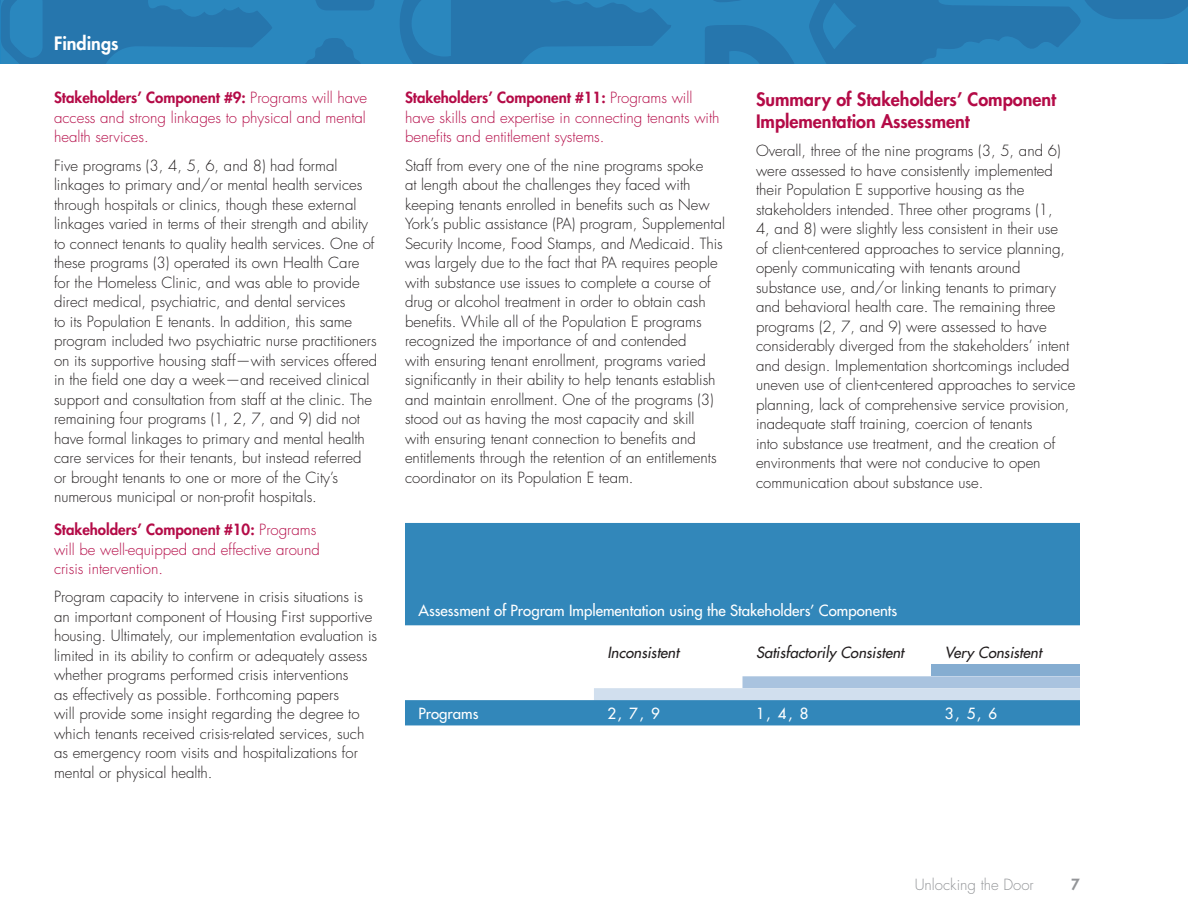
<style>
.page{position:relative;width:1188px;height:918px;background:#fff}
.page>*{position:absolute;margin:0;border:0;box-sizing:border-box;transform-origin:0 0}
.Head_1{font:800 18px/22.5px "Futura";color:#b40b47}
.t1{font:800 18px "Futura";color:#fff}
.Body{font:300 15px/19.5px "Futura";color:#231f20}
.Subhead_1{font:300 15px/19.5px "Futura";color:#b40b47}
.Body-2{font:15px "Futura";color:#fff}
.Body-3{font:italic 15px "Futura";color:#231f20}
.t2{font:300 15px "Futura";color:#939598}
.t3{font:800 15px "Futura";color:#939598}
.s1{font-weight:800}
</style>
<div class="page">
<div style="left:405px;top:523px;width:675px;height:202px;background:#3287ba"></div>
<svg style="left:405px;top:626px;width:675px;height:74px"></svg>
<div style="left:931px;top:664px;width:149px;height:12px;background:#85add1"></div>
<svg style="left:594px;top:676px;width:486px;height:24px"></svg>
<svg style="left:0;top:0;width:1188px;height:64px;background:#277db4"></svg>
<p class="t1" style="left:54px;top:31px;width:66px">Findings</p>
<p class="Subhead_1" style="left:54px;top:89px;width:315px;text-align:justify"><span class="s1">Stakeholders’ Component #9:</span> Programs will have access and strong linkages to physical and mental health services.</p>
<p class="Body" style="left:54px;top:156px;width:325px">Five programs (3, 4, 5, 6, and 8) had formal linkages to primary and/or mental health services through hospitals or clinics, though these external linkages varied in terms of their strength and ability to connect tenants to quality health services. One of these programs (3) operated its own Health Care for the Homeless Clinic, and was able to provide direct medical, psychiatric, and dental services<br>to its Population E tenants. In addition, this same program included two psychiatric nurse practitioners on its supportive housing staff—with services offered in the field one day a week—and received clinical support and consultation from staff at the clinic. The remaining four programs (1, 2, 7, and 9) did not have formal linkages to primary and mental health care services for their tenants, but instead referred or brought tenants to one or more of the City’s numerous municipal or non-profit hospitals.</p>
<p class="Subhead_1" style="left:54px;top:520px;width:267px"><span class="s1">Stakeholders’ Component #10:</span> Programs will be well-equipped and effective around crisis intervention.</p>
<p class="Body" style="left:54px;top:587px;width:325px">Program capacity to intervene in crisis situations is an important component of Housing First supportive housing. Ultimately, our implementation evaluation is limited in its ability to confirm or adequately assess whether programs performed crisis interventions<br>as effectively as possible. Forthcoming papers<br>will provide some insight regarding the degree to which tenants received crisis-related services, such as emergency room visits and hospitalizations for mental or physical health.</p>
<p class="Subhead_1" style="left:405px;top:89px;width:316px"><span class="s1">Stakeholders’ Component #11:</span> Programs will have skills and expertise in connecting tenants with benefits and entitlement systems.</p>
<p class="Body" style="left:405px;top:156px;width:322px">Staff from every one of the nine programs spoke<br>at length about the challenges they faced with keeping tenants enrolled in benefits such as New York’s public assistance (PA) program, Supplemental Security Income, Food Stamps, and Medicaid. This was largely due to the fact that PA requires people with substance use issues to complete a course of drug or alcohol treatment in order to obtain cash benefits. While all of the Population E programs recognized the importance of and contended<br>with ensuring tenant enrollment, programs varied significantly in their ability to help tenants establish and maintain enrollment. One of the programs (3) stood out as having the most capacity and skill<br>with ensuring tenant connection to benefits and entitlements through the retention of an entitlements coordinator on its Population E team.</p>
<p class="Head_1" style="left:756px;top:88px;width:302px">Summary of Stakeholders’ Component<br>Implementation Assessment</p>
<p class="Body" style="left:756px;top:142px;width:321px">Overall, three of the nine programs (3, 5, and 6) were assessed to have consistently implemented their Population E supportive housing as the stakeholders intended. Three other programs (1,<br>4, and 8) were slightly less consistent in their use<br>of client-centered approaches to service planning, openly communicating with tenants around substance use, and/or linking tenants to primary and behavioral health care. The remaining three programs (2, 7, and 9) were assessed to have considerably diverged from the stakeholders’ intent and design. Implementation shortcomings included uneven use of client-centered approaches to service planning, lack of comprehensive service provision, inadequate staff training, coercion of tenants<br>into substance use treatment, and the creation of environments that were not conducive to open communication about substance use.</p>
<p class="Body-2" style="left:418px;top:601px;width:480px">Assessment of Program Implementation using the Stakeholders’ Components</p>
<p class="Body-3" style="left:607px;top:642px;width:73px">Inconsistent</p>
<p class="Body-3" style="left:756px;top:642px;width:149px">Satisfactorily Consistent</p>
<p class="Body-3" style="left:945px;top:642px;width:98px">Very Consistent</p>
<p class="Body-2" style="left:418px;top:703px;width:61px">Programs</p>
<p class="Body-2" style="left:607px;top:703px;width:54px">2, 7, 9</p>
<p class="Body-2" style="left:756px;top:703px;width:54px">1, 4, 8</p>
<p class="Body-2" style="left:945px;top:703px;width:54px">3, 5, 6</p>
<p class="t2" style="left:915px;top:876px;width:121px">Unlocking the Door</p>
<p class="t3" style="left:1071px;top:875px;width:10px">7</p>
</div>
